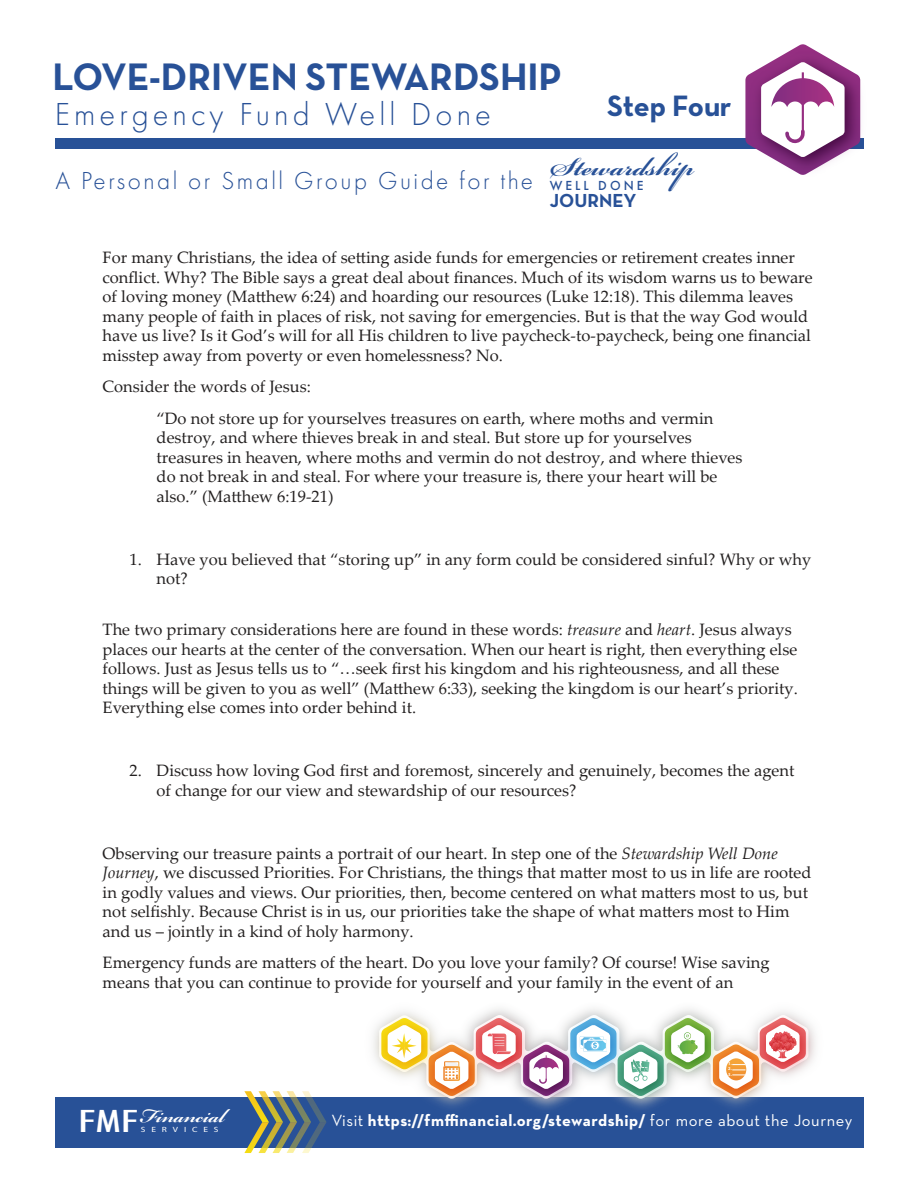
<style>
.page{position:relative;width:918px;height:1188px;background:#fff}
.page>*{position:absolute;margin:0;border:0;box-sizing:border-box;transform-origin:0 0}
.t1{font:700 39.9px "Bickham Script Pro 3";color:#285197;scale:.94 1}
.t2{font:700 39px "Neutra Text TF";color:#285197}
.t3{font:300 33px "Futura PT";letter-spacing:.125em;color:#285197}
.t4{font:500 condensed 30.75px "Futura BT";color:#fff;scale:1.48 1}
.t5{font:700 30px "Neutra Text TF";letter-spacing:-.005em;color:#285197}
.t6{font:700 29.4px "Bickham Script Pro 3";color:#fff;scale:.95 1}
.t7{font:300 25.5px "Futura PT";letter-spacing:.1em;color:#285197}
.t8{font:700 19.2px "Neutra Text TF";color:#285197}
.t9{font:16.5px/19.5px "Palatino Linotype";color:#232020}
.t10{font:700 16.5px "Neutra Text TF";letter-spacing:.035em;color:#fff}
.t11{font:500 13.65px "Futura PT";letter-spacing:.23em;color:#285197}
.t12{font:7.5px "Myriad Pro";letter-spacing:.62em;color:#fff;scale:1.25 1}
.t13{font:700 4.35px/5.2px "Myriad Pro";color:#fff;text-align:justify}
.s1{font-style:italic}
.s2{font-family:"Neutra Text";font-weight:400}
</style>
<div class="page">
<div style="left:55px;top:138px;width:808px;height:10px;background:#285197"></div>
<div style="left:55px;top:1097px;width:808px;height:50px;background:#285197"></div>
<img style="left:327px;top:1147px;width:440px;height:1px">
<img style="left:483px;top:1009px;width:41px;height:91px">
<img style="left:373px;top:1011px;width:99px;height:97px">
<img style="left:524px;top:1099px;width:47px;height:10px">
<img style="left:577px;top:1009px;width:42px;height:91px">
<img style="left:619px;top:1099px;width:46px;height:10px">
<img style="left:672px;top:1007px;width:137px;height:103px">
<svg style="left:379px;top:1015px;width:429px;height:84px"></svg>
<svg style="left:244px;top:1091px;width:83px;height:62px"></svg>
<svg style="left:745px;top:44px;width:115px;height:131px"></svg>
<h2 class="t2" style="left:52px;top:53px;width:511px">LOVE-DRIVEN STEWARDSHIP</h2>
<h3 class="t3" style="left:55px;top:95px;width:438px">Emergency Fund Well Done</h3>
<h1 class="t1" style="left:551px;top:138px;width:154px">Stewardship</h1>
<h3 class="t5" style="left:607px;top:87px;width:126px">Step Four</h3>
<h3 class="t7" style="left:55px;top:166px;width:479px">A Personal or Small Group Guide for the</h3>
<p class="t11" style="left:550px;top:177px;width:95px">WELL DONE</p>
<p class="t8" style="left:550px;top:189px;width:88px">JOURNEY</p>
<p class="t9" style="left:103px;top:247px;width:712px">For many Christians, the idea of setting aside funds for emergencies or retirement creates inner conflict. Why? The Bible says a great deal about finances. Much of its wisdom warns us to beware of loving money (Matthew 6:24) and hoarding our resources (Luke 12:18). This dilemma leaves many people of faith in places of risk, not saving for emergencies. But is that the way God would have us live? Is it God’s will for all His children to live paycheck-to-paycheck, being one financial misstep away from poverty or even homelessness? No.</p>
<p class="t9" style="left:103px;top:376px;width:210px">Consider the words of Jesus:</p>
<p class="t9" style="left:157px;top:408px;width:587px">“Do not store up for yourselves treasures on earth, where moths and vermin destroy, and where thieves break in and steal. But store up for yourselves treasures in heaven, where moths and vermin do not destroy, and where thieves do not break in and steal. For where your treasure is, there your heart will be also.” (Matthew 6:19-21)</p>
<p class="t9" style="left:157px;top:549px;width:656px;text-indent:-27px">1. Have you believed that “storing up” in any form could be considered sinful? Why or why not?</p>
<p class="t9" style="left:103px;top:619px;width:697px">The two primary considerations here are found in these words: <span class="s1">treasure</span> and <span class="s1">heart</span>. Jesus always places our hearts at the center of the conversation. When our heart is right, then everything else follows. Just as Jesus tells us to “…seek first his kingdom and his righteousness, and all these things will be given to you as well” (Matthew 6:33), seeking the kingdom is our heart’s priority.<br>Everything else comes into order behind it.</p>
<p class="t9" style="left:157px;top:760px;width:639px;text-indent:-27px">2. Discuss how loving God first and foremost, sincerely and genuinely, becomes the agent of change for our view and stewardship of our resources?</p>
<p class="t9" style="left:103px;top:843px;width:711px">Observing our treasure paints a portrait of our heart. In step one of the <span class="s1">Stewardship Well Done Journey</span>, we discussed Priorities. For Christians, the things that matter most to us in life are rooted in godly values and views. Our priorities, then, become centered on what matters most to us, but not selfishly. Because Christ is in us, our priorities take the shape of what matters most to Him and us – jointly in a kind of holy harmony.</p>
<p class="t9" style="left:103px;top:952px;width:668px">Emergency funds are matters of the heart. Do you love your family? Of course! Wise saving means that you can continue to provide for yourself and your family in the event of an</p>
<p class="t13" style="left:728px;top:1061px;width:5px">1.<br>2.<br>3.</p>
<h3 class="t6" style="left:140px;top:1095px;width:91px">Financial</h3>
<p class="t10" style="left:331px;top:1111px;width:523px"><span class="s2">Visit</span> https://fmffinancial.org/stewardship/ <span class="s2">for more about the Journey</span></p>
<h3 class="t4" style="left:78px;top:1103px;width:42px">FMF</h3>
<p class="t12" style="left:141px;top:1125px;width:64px">SERVICES</p>
</div>
